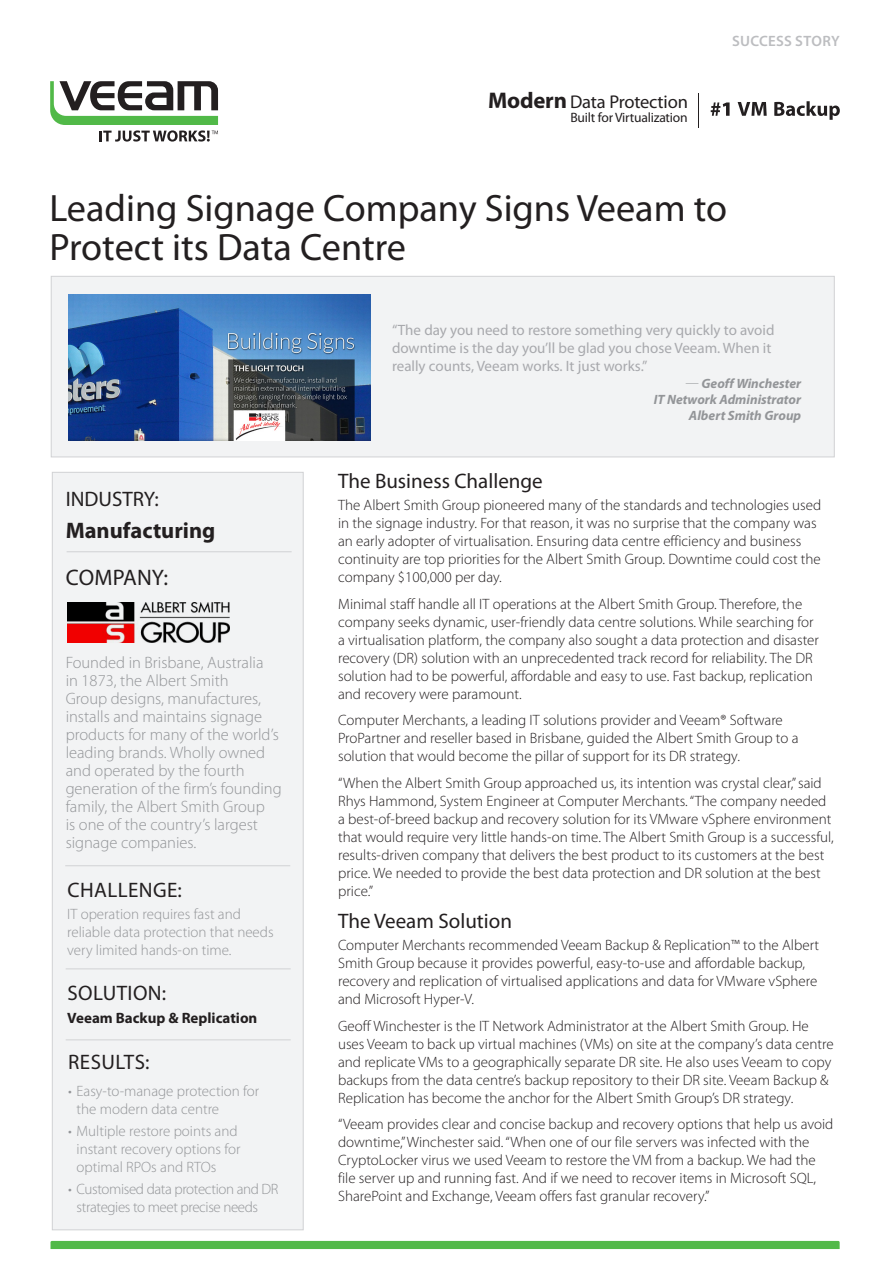
<style>
.page{position:relative;width:893px;height:1263px;background:#fff}
.page>*{position:absolute;margin:0;border:0;box-sizing:border-box;transform-origin:0 0}
.Title_Style_-_Red{font:38.25px/39px "Myriad Pro";color:#231f20}
.Subhead_text_-_3{font:700 22.5px "Myriad Pro";color:#231f20}
.Subhead_text_-_3-2{font:22.5px "Myriad Pro";letter-spacing:.005em;color:#231f20}
.Subhead_text_-_3-3{font:21px "Myriad Pro";color:#231f20}
.Subhead_-3_caps{font:21px "Myriad Pro";letter-spacing:.02em;color:#231f20}
.Subhead_text_-_3-4{font:21px "Myriad Pro";letter-spacing:.02em;color:#231f20}
.t1{font:18.45px "Myriad Pro";letter-spacing:-.01em;color:#231f20}
.Quote_-_body_text{font:300 16.5px/18px "Myriad Pro";color:#939598}
.body_text{font:300 15px/18px "Myriad Pro";color:#231f20}
.Quote_-_body_text-2{font:300 15px/18px "Myriad Pro";color:#939598}
.Intro_Grey_Body_Text{font:15px/18px "Myriad Pro";color:#a8a9ad}
.Quote_-_body_text-3{font:300 15px/18px "Myriad Pro";letter-spacing:-.025em;color:#939598}
.Quote_-_body_text-4{font:700 15px "Myriad Pro";color:#231f20}
.DOC_TYPE___upper_lef{font:600 15px "Myriad Pro";letter-spacing:.015em;color:#bcbdc0}
.t2{font:13.65px "Myriad Pro";letter-spacing:-.015em;color:#231f20}
.Quote_-_Name_style{font:italic 700 13.5px "Myriad Pro";color:#939598}
.s1{font-weight:700;font-size:22.65px}
.s2{font-weight:300;font-style:normal}
</style>
<div class="page">
<div style="left:51px;top:276px;width:783px;height:181px;background:#f2f3f4;border:1px solid #d1d2d4"></div>
<div style="left:52px;top:472px;width:251px;height:758px;background:#f2f3f4;border:1px solid #d1d2d4"></div>
<hr style="left:67px;top:551px;width:225px;height:1px;background:#d1d2d4">
<hr style="left:65px;top:865px;width:225px;height:1px;background:#d1d2d4">
<hr style="left:66px;top:968px;width:225px;height:1px;background:#d1d2d4">
<hr style="left:66px;top:1039px;width:225px;height:1px;background:#d1d2d4">
<svg style="left:711px;top:102px;width:19px;height:14px"></svg>
<svg style="left:738px;top:102px;width:29px;height:14px"></svg>
<svg style="left:774px;top:101px;width:66px;height:19px"></svg>
<hr style="left:698px;top:93px;width:1px;height:34px;background:#231f20">
<div style="left:51px;top:1241px;width:789px;height:8px;background:#51b948"></div>
<svg style="left:50px;top:81px;width:168px;height:61px"></svg>
<img style="left:67px;top:603px;width:163px;height:39px">
<img style="left:68px;top:295px;width:303px;height:145px">
<p class="t1" style="left:488px;top:90px;width:201px"><span class="s1">Modern</span> Data Protection</p>
<p class="t2" style="left:570px;top:109px;width:119px">Built for Virtualization</p>
<p class="DOC_TYPE___upper_lef" style="left:732px;top:32px;width:109px">SUCCESS STORY</p>
<p class="Title_Style_-_Red" style="left:49px;top:188px;width:679px">Leading Signage Company Signs Veeam to<br>Protect its Data Centre</p>
<p class="Subhead_text_-_3-3" style="left:66px;top:486px;width:95px">INDUSTRY:</p>
<p class="Subhead_text_-_3" style="left:66px;top:515px;width:151px">Manufacturing</p>
<p class="Subhead_text_-_3-2" style="left:66px;top:564px;width:104px">COMPANY:</p>
<p class="Quote_-_body_text" style="left:66px;top:654px;width:218px">Founded in Brisbane, Australia<br>in 1873, the Albert Smith<br>Group designs, manufactures, installs and maintains signage products for many of the world’s leading brands. Wholly owned and operated by the fourth generation of the firm’s founding family, the Albert Smith Group<br>is one of the country’s largest signage companies.</p>
<p class="Subhead_text_-_3-4" style="left:67px;top:877px;width:116px">CHALLENGE:</p>
<p class="Quote_-_body_text-2" style="left:67px;top:905px;width:208px">IT operation requires fast and reliable data protection that needs very limited hands-on time.</p>
<p class="Subhead_-3_caps" style="left:67px;top:980px;width:100px">SOLUTION:</p>
<p class="Quote_-_body_text-4" style="left:67px;top:1008px;width:192px">Veeam Backup &amp; Replication</p>
<p class="Subhead_-3_caps" style="left:68px;top:1049px;width:83px">RESULTS:</p>
<p class="Quote_-_body_text-2" style="left:77px;top:1082px;width:184px;text-indent:-9px">• Easy-to-manage protection for the modern data centre</p>
<p class="Quote_-_body_text-2" style="left:77px;top:1122px;width:166px;text-indent:-9px">• Multiple restore points and instant recovery options for optimal RPOs and RTOs</p>
<p class="Quote_-_body_text-3" style="left:77px;top:1180px;width:203px;text-indent:-9px">• Customised data protection and DR strategies to meet precise needs</p>
<p class="Intro_Grey_Body_Text" style="left:392px;top:321px;width:384px">“The day you need to restore something very quickly to avoid downtime is the day you’ll be glad you chose Veeam. When it really counts, Veeam works. It just works.”</p>
<p class="Quote_-_Name_style" style="left:685px;top:374px;width:117px"><span class="s2">—</span> Geoff Winchester</p>
<p class="Quote_-_Name_style" style="left:654px;top:390px;width:149px">IT Network Administrator</p>
<p class="Quote_-_Name_style" style="left:689px;top:407px;width:114px">Albert Smith Group</p>
<p class="Subhead_text_-_3-3" style="left:338px;top:468px;width:206px">The Business Challenge</p>
<p class="body_text" style="left:338px;top:496px;width:485px">The Albert Smith Group pioneered many of the standards and technologies used in the signage industry. For that reason, it was no surprise that the company was an early adopter of virtualisation. Ensuring data centre efficiency and business continuity are top priorities for the Albert Smith Group. Downtime could cost the company $100,000 per day.</p>
<p class="body_text" style="left:338px;top:595px;width:482px">Minimal staff handle all IT operations at the Albert Smith Group. Therefore, the company seeks dynamic, user-friendly data centre solutions. While searching for a virtualisation platform, the company also sought a data protection and disaster recovery (DR) solution with an unprecedented track record for reliability. The DR solution had to be powerful, affordable and easy to use. Fast backup, replication and recovery were paramount.</p>
<p class="body_text" style="left:338px;top:711px;width:462px">Computer Merchants, a leading IT solutions provider and Veeam® Software<br>ProPartner and reseller based in Brisbane, guided the Albert Smith Group to a solution that would become the pillar of support for its DR strategy.</p>
<p class="body_text" style="left:338px;top:774px;width:497px">“When the Albert Smith Group approached us, its intention was crystal clear,” said Rhys Hammond, System Engineer at Computer Merchants. “The company needed a best-of-breed backup and recovery solution for its VMware vSphere environment that would require very little hands-on time. The Albert Smith Group is a successful, results-driven company that delivers the best product to its customers at the best price. We needed to provide the best data protection and DR solution at the best price.”</p>
<p class="Subhead_text_-_3-3" style="left:338px;top:908px;width:175px">The Veeam Solution</p>
<p class="body_text" style="left:338px;top:936px;width:483px">Computer Merchants recommended Veeam Backup &amp; Replication™ to the Albert Smith Group because it provides powerful, easy-to-use and affordable backup, recovery and replication of virtualised applications and data for VMware vSphere and Microsoft Hyper-V.</p>
<p class="body_text" style="left:338px;top:1017px;width:497px">Geoff Winchester is the IT Network Administrator at the Albert Smith Group. He uses Veeam to back up virtual machines (VMs) on site at the company’s data centre and replicate VMs to a geographically separate DR site. He also uses Veeam to copy backups from the data centre’s backup repository to their DR site. Veeam Backup &amp; Replication has become the anchor for the Albert Smith Group’s DR strategy.</p>
<p class="body_text" style="left:338px;top:1115px;width:497px">“Veeam provides clear and concise backup and recovery options that help us avoid downtime,” Winchester said. “When one of our file servers was infected with the CryptoLocker virus we used Veeam to restore the VM from a backup. We had the file server up and running fast. And if we need to recover items in Microsoft SQL, SharePoint and Exchange, Veeam offers fast granular recovery.”</p>
</div>
